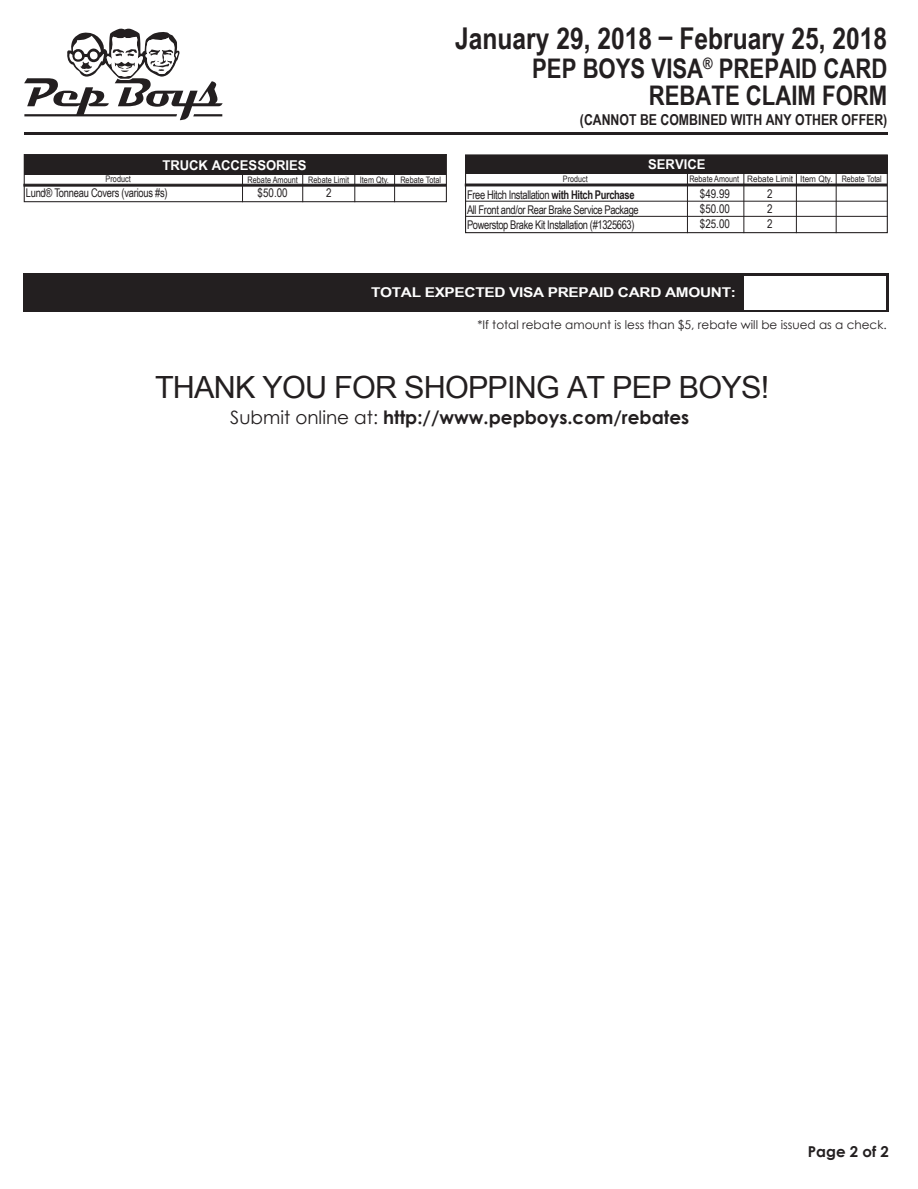
<style>
.page{position:relative;width:918px;height:1189px;background:#fff}
.page>*{position:absolute;margin:0;border:0;box-sizing:border-box;transform-origin:0 0}
.t1{font:30.6px "Arial";letter-spacing:-.025em;color:#231f20}
.t2{font:700 30px "Arial Narrow";color:#231f20}
.t3{font:700 27px/27px "Arial Narrow";color:#231f20;text-align:right}
.t4{font:700 18.45px "Century Gothic";color:#231f20}
.t5{font:700 15px "Arial Narrow";color:#231f20}
.t6{font:700 15px "Century Gothic";color:#231f20}
.t7{font:700 13.5px "Arial Narrow";letter-spacing:-.015em;color:#fff;scale:1.39 1}
.t8{font:700 13.5px "Arial Narrow";letter-spacing:-.015em;color:#fff;scale:1.18 1}
.t9{font:12px/15px "Arial Narrow";letter-spacing:-.03em;color:#231f20;scale:.95 1}
.t10{font:12px "Century Gothic";color:#231f20}
.t11{font:12px/15px "Arial Narrow";letter-spacing:-.03em;color:#231f20;text-align:justify}
.t12{font:9px "Arial Narrow";color:#231f20}
.t13{font:8.85px "Arial Narrow";color:#231f20}
.t14{font:8.85px "Arial Narrow";color:#231f20;scale:1.12 1}
.s1{font-weight:700}
.s2{font-weight:400}
</style>
<div class="page">
<div style="left:23px;top:273px;width:865px;height:39px;background:#231f20"></div>
<div style="left:744px;top:276px;width:141px;height:33px;background:#fff"></div>
<hr style="left:24px;top:132px;width:863px;height:3px;background:#231f20">
<svg style="left:24px;top:28px;width:199px;height:93px"></svg>
<div style="left:24px;top:184px;width:422px;height:2px;background:#231f20;border:1px solid #231f20"></div>
<hr style="left:302px;top:155px;width:1px;height:47px;background:#231f20">
<hr style="left:242px;top:155px;width:1px;height:47px;background:#231f20">
<hr style="left:355px;top:155px;width:1px;height:47px;background:#231f20">
<hr style="left:394px;top:155px;width:1px;height:47px;background:#231f20">
<div style="left:24px;top:154px;width:423px;height:48px;border:1px solid #231f20"></div>
<div style="left:24px;top:155px;width:422px;height:19px;background:#231f20"></div>
<hr style="left:465px;top:184px;width:422px;height:2px;background:#231f20">
<hr style="left:744px;top:156px;width:1px;height:76px;background:#231f20">
<hr style="left:687px;top:156px;width:1px;height:76px;background:#231f20">
<hr style="left:796px;top:156px;width:1px;height:76px;background:#231f20">
<hr style="left:836px;top:156px;width:1px;height:76px;background:#231f20">
<div style="left:465px;top:154px;width:423px;height:79px;border:1px solid #231f20"></div>
<div style="left:465px;top:155px;width:423px;height:19px;background:#231f20"></div>
<hr style="left:466px;top:201px;width:421px;height:1px;background:#231f20">
<hr style="left:466px;top:216px;width:421px;height:1px;background:#231f20">
<h2 class="t2" style="left:455px;top:16px;width:434px">January 29, 2018 – February 25, 2018</h2>
<h3 class="t3" style="left:532px;top:54px;width:357px">PEP BOYS VISA<sup>®</sup> PREPAID CARD<br>REBATE CLAIM FORM</h3>
<p class="t5" style="left:580px;top:108px;width:309px">(CANNOT BE COMBINED WITH ANY OTHER OFFER)</p>
<p class="t8" style="left:648px;top:154px;width:50px">SERVICE</p>
<p class="t12" style="left:689px;top:172px;width:51px">Rebate Amount</p>
<p class="t14" style="left:800px;top:173px;width:31px">Item Qty.</p>
<p class="t8" style="left:162px;top:155px;width:124px">TRUCK ACCESSORIES</p>
<p class="t9" style="left:26px;top:185px;width:151px">Lund® Tonneau Covers (various #s)</p>
<p class="t11" style="left:258px;top:185px;width:32px">$50.00</p>
<p class="t11" style="left:326px;top:185px;width:7px">2</p>
<p class="t13" style="left:248px;top:173px;width:143px">Rebate Amount Rebate Limit Item Qty.</p>
<p class="t13" style="left:400px;top:173px;width:42px">Rebate Total</p>
<p class="t13" style="left:563px;top:172px;width:26px">Product</p>
<p class="t14" style="left:747px;top:172px;width:43px">Rebate Limit</p>
<p class="t13" style="left:842px;top:172px;width:42px">Rebate Total</p>
<p class="t12" style="left:106px;top:172px;width:27px">Product</p>
<p class="t9" style="left:467px;top:186px;width:182px">Free Hitch Installation <span class="s1">with Hitch Purchase<br></span>All Front and/or Rear Brake Service Package<br>Powerstop Brake Kit Installation (#1325663)</p>
<p class="t11" style="left:700px;top:186px;width:32px">$49.99 $50.00 $25.00</p>
<p class="t11" style="left:767px;top:186px;width:7px">2<br>2<br>2</p>
<p class="t7" style="left:371px;top:282px;width:264px">TOTAL EXPECTED VISA PREPAID CARD AMOUNT:</p>
<p class="t10" style="left:477px;top:317px;width:411px">*If total rebate amount is less than $5, rebate will be issued as a check.</p>
<h1 class="t1" style="left:155px;top:367px;width:616px">THANK YOU FOR SHOPPING AT PEP BOYS!</h1>
<h3 class="t4" style="left:230px;top:405px;width:460px"><span class="s2">Submit online at:</span> http://www.pepboys.com/rebates</h3>
<p class="t6" style="left:808px;top:1142px;width:83px">Page 2 of 2</p>
</div>
